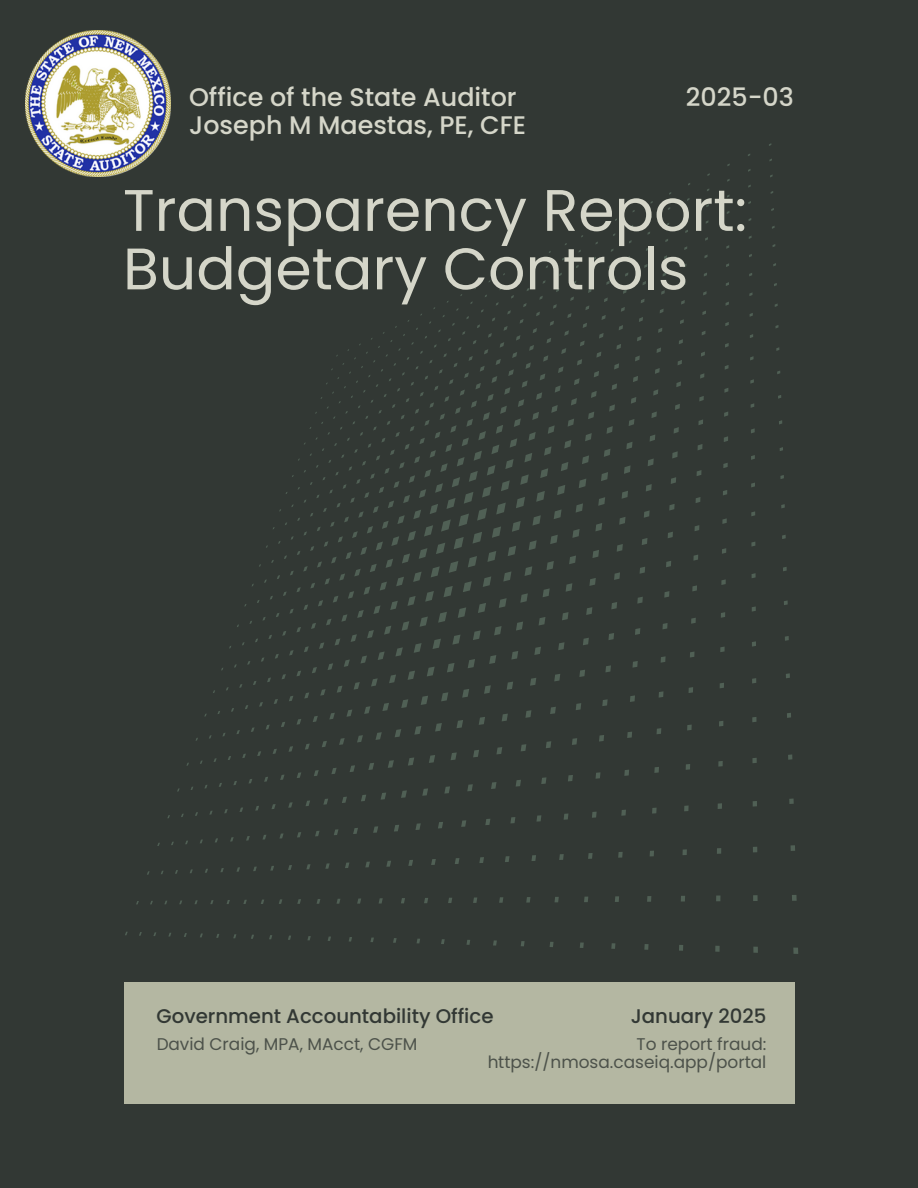
<style>
.page{position:relative;width:918px;height:1188px;background:#323834}
.page>*{position:absolute;margin:0;border:0;box-sizing:border-box;transform-origin:0 0}
.t1{font:58.5px/58.5px "Poppins";color:#d5d6c9}
.t2{font:500 25.35px/27.5px "Poppins";color:#d5d6c9}
.t3{font:500 19.8px "Poppins";color:#323834}
.t4{font:16.95px/18px "Poppins";color:#323834;text-align:right}
</style>
<div class="page">
<svg style="left:724px;top:412px;width:4px;height:5px"></svg>
<svg style="left:750px;top:379px;width:4px;height:5px"></svg>
<svg style="left:724px;top:388px;width:4px;height:5px"></svg>
<svg style="left:750px;top:356px;width:4px;height:4px"></svg>
<svg style="left:725px;top:365px;width:4px;height:5px"></svg>
<svg style="left:725px;top:343px;width:4px;height:5px"></svg>
<svg style="left:725px;top:322px;width:4px;height:4px"></svg>
<svg style="left:724px;top:436px;width:4px;height:6px"></svg>
<svg style="left:751px;top:428px;width:4px;height:5px"></svg>
<svg style="left:751px;top:455px;width:4px;height:5px"></svg>
<svg style="left:723px;top:463px;width:5px;height:5px"></svg>
<svg style="left:780px;top:475px;width:4px;height:4px"></svg>
<svg style="left:751px;top:483px;width:4px;height:4px"></svg>
<svg style="left:723px;top:490px;width:4px;height:5px"></svg>
<svg style="left:781px;top:504px;width:4px;height:4px"></svg>
<svg style="left:751px;top:511px;width:4px;height:5px"></svg>
<svg style="left:722px;top:518px;width:5px;height:6px"></svg>
<svg style="left:782px;top:535px;width:4px;height:4px"></svg>
<svg style="left:751px;top:542px;width:4px;height:5px"></svg>
<svg style="left:722px;top:548px;width:4px;height:6px"></svg>
<svg style="left:783px;top:567px;width:4px;height:4px"></svg>
<svg style="left:752px;top:573px;width:4px;height:5px"></svg>
<svg style="left:721px;top:579px;width:5px;height:6px"></svg>
<svg style="left:784px;top:600px;width:4px;height:5px"></svg>
<svg style="left:752px;top:606px;width:4px;height:6px"></svg>
<svg style="left:721px;top:612px;width:4px;height:6px"></svg>
<svg style="left:785px;top:636px;width:4px;height:5px"></svg>
<svg style="left:752px;top:641px;width:4px;height:6px"></svg>
<svg style="left:720px;top:647px;width:5px;height:5px"></svg>
<svg style="left:786px;top:673px;width:4px;height:5px"></svg>
<svg style="left:752px;top:678px;width:4px;height:5px"></svg>
<svg style="left:720px;top:683px;width:4px;height:5px"></svg>
<svg style="left:787px;top:713px;width:4px;height:5px"></svg>
<svg style="left:752px;top:717px;width:4px;height:5px"></svg>
<svg style="left:719px;top:721px;width:4px;height:5px"></svg>
<svg style="left:788px;top:754px;width:4px;height:6px"></svg>
<svg style="left:752px;top:758px;width:5px;height:5px"></svg>
<svg style="left:718px;top:761px;width:5px;height:6px"></svg>
<svg style="left:789px;top:799px;width:5px;height:5px"></svg>
<svg style="left:753px;top:801px;width:4px;height:6px"></svg>
<svg style="left:718px;top:803px;width:4px;height:6px"></svg>
<svg style="left:791px;top:845px;width:4px;height:6px"></svg>
<svg style="left:753px;top:847px;width:4px;height:5px"></svg>
<svg style="left:717px;top:848px;width:4px;height:6px"></svg>
<svg style="left:683px;top:849px;width:4px;height:6px"></svg>
<svg style="left:650px;top:851px;width:4px;height:5px"></svg>
<svg style="left:618px;top:852px;width:5px;height:6px"></svg>
<svg style="left:588px;top:853px;width:5px;height:6px"></svg>
<svg style="left:559px;top:854px;width:5px;height:6px"></svg>
<svg style="left:531px;top:855px;width:5px;height:6px"></svg>
<svg style="left:505px;top:856px;width:5px;height:6px"></svg>
<svg style="left:479px;top:857px;width:5px;height:6px"></svg>
<svg style="left:455px;top:858px;width:4px;height:6px"></svg>
<svg style="left:431px;top:859px;width:5px;height:6px"></svg>
<svg style="left:408px;top:860px;width:5px;height:6px"></svg>
<svg style="left:792px;top:895px;width:5px;height:6px"></svg>
<svg style="left:753px;top:895px;width:5px;height:6px"></svg>
<svg style="left:716px;top:896px;width:4px;height:5px"></svg>
<svg style="left:681px;top:896px;width:4px;height:6px"></svg>
<svg style="left:647px;top:896px;width:4px;height:6px"></svg>
<svg style="left:615px;top:896px;width:4px;height:6px"></svg>
<svg style="left:584px;top:897px;width:4px;height:5px"></svg>
<svg style="left:555px;top:897px;width:4px;height:5px"></svg>
<svg style="left:526px;top:897px;width:5px;height:6px"></svg>
<svg style="left:499px;top:897px;width:4px;height:6px"></svg>
<svg style="left:473px;top:897px;width:4px;height:6px"></svg>
<svg style="left:448px;top:898px;width:4px;height:5px"></svg>
<svg style="left:424px;top:898px;width:4px;height:5px"></svg>
<svg style="left:401px;top:898px;width:4px;height:5px"></svg>
<svg style="left:393px;top:938px;width:4px;height:5px"></svg>
<svg style="left:417px;top:939px;width:3px;height:4px"></svg>
<svg style="left:441px;top:939px;width:4px;height:5px"></svg>
<svg style="left:466px;top:940px;width:4px;height:5px"></svg>
<svg style="left:493px;top:940px;width:4px;height:6px"></svg>
<svg style="left:521px;top:941px;width:4px;height:5px"></svg>
<svg style="left:550px;top:942px;width:4px;height:5px"></svg>
<svg style="left:580px;top:943px;width:4px;height:5px"></svg>
<svg style="left:611px;top:943px;width:4px;height:6px"></svg>
<svg style="left:644px;top:944px;width:5px;height:6px"></svg>
<svg style="left:679px;top:945px;width:4px;height:6px"></svg>
<svg style="left:715px;top:946px;width:5px;height:6px"></svg>
<svg style="left:753px;top:947px;width:5px;height:6px"></svg>
<svg style="left:793px;top:948px;width:5px;height:6px"></svg>
<svg style="left:167px;top:183px;width:542px;height:662px"></svg>
<svg style="left:236px;top:867px;width:4px;height:5px"></svg>
<svg style="left:270px;top:866px;width:4px;height:5px"></svg>
<svg style="left:288px;top:865px;width:4px;height:5px"></svg>
<svg style="left:306px;top:864px;width:5px;height:5px"></svg>
<svg style="left:325px;top:863px;width:5px;height:6px"></svg>
<svg style="left:345px;top:863px;width:4px;height:5px"></svg>
<svg style="left:365px;top:862px;width:5px;height:5px"></svg>
<svg style="left:386px;top:861px;width:5px;height:6px"></svg>
<svg style="left:279px;top:899px;width:3px;height:5px"></svg>
<svg style="left:297px;top:899px;width:4px;height:5px"></svg>
<svg style="left:317px;top:899px;width:3px;height:5px"></svg>
<svg style="left:336px;top:899px;width:4px;height:5px"></svg>
<svg style="left:357px;top:898px;width:4px;height:6px"></svg>
<svg style="left:379px;top:898px;width:4px;height:6px"></svg>
<svg style="left:370px;top:938px;width:4px;height:4px"></svg>
<svg style="left:349px;top:937px;width:3px;height:5px"></svg>
<div style="left:124px;top:983px;width:671px;height:121px;background:#b4b7a2"></div>
<img style="left:26px;top:31px;width:145px;height:146px">
<h2 class="t2" style="left:189px;top:84px;width:339px">Office of the State Auditor<br>Joseph M Maestas, PE, CFE</h2>
<h2 class="t2" style="left:686px;top:84px;width:110px">2025-03</h2>
<p class="t1" style="left:123px;top:181px;width:626px">Transparency Report:<br>Budgetary Controls</p>
<p class="t3" style="left:157px;top:1002px;width:339px">Government Accountability Office</p>
<h1 class="t3" style="left:631px;top:1002px;width:137px">January 2025</h1>
<p class="t4" style="left:487px;top:1036px;width:281px">To report fraud: https://nmosa.caseiq.app/portal</p>
<p class="t4" style="left:156px;top:1036px;width:262px">David Craig, MPA, MAcct, CGFM</p>
</div>
